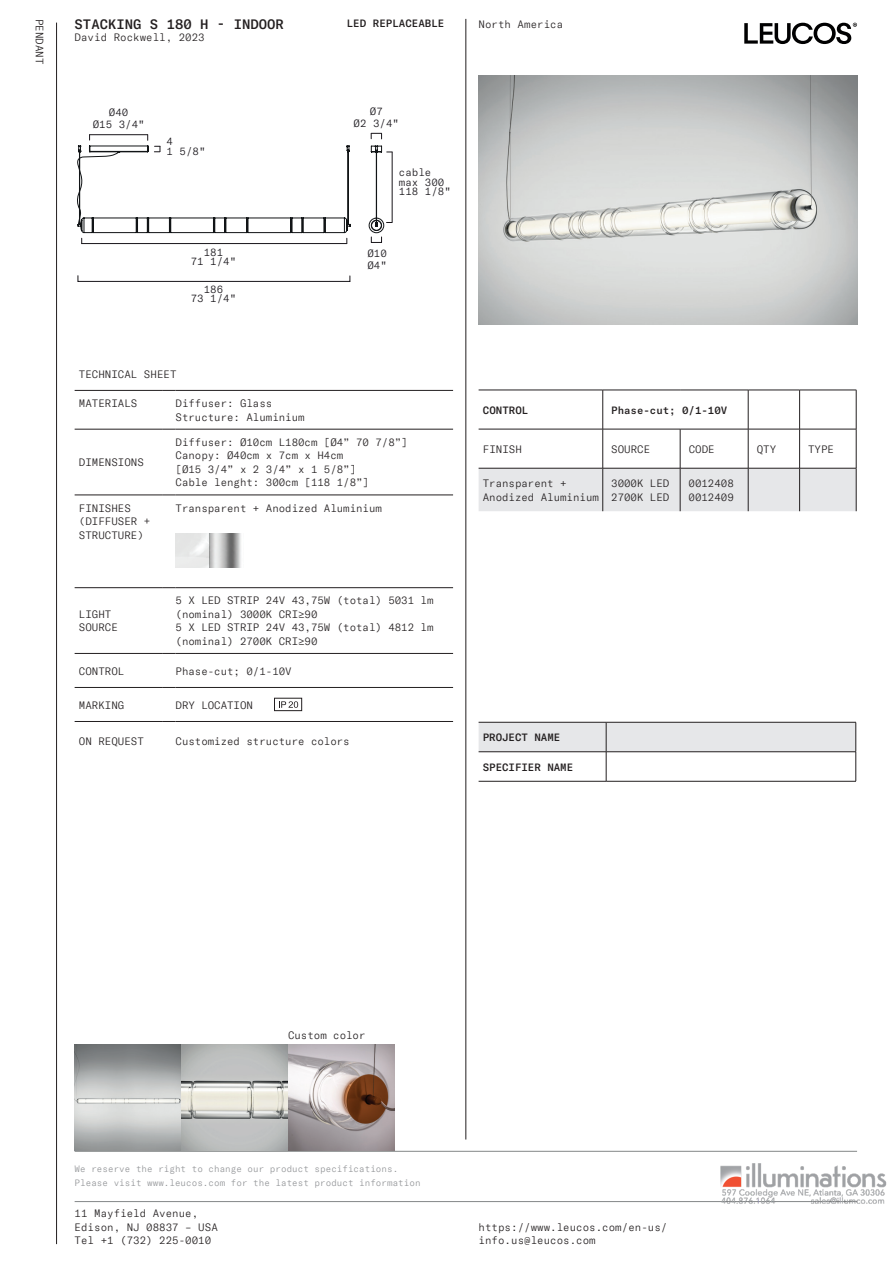
<style>
.page{position:relative;width:893px;height:1263px;background:#fff}
.page>*{position:absolute;margin:0;border:0;box-sizing:border-box;transform-origin:0 0}
.t1{font:500 13.5px "GT America Mono";color:#231f20}
.t2{font:300 10.5px/13.5px "GT America Mono";letter-spacing:-.005em;color:#231f20}
.t3{font:300 10.5px/9.6px "GT America Mono";color:#18151a;text-align:center}
.t4{font:500 10.5px "GT America Mono";letter-spacing:-.005em;color:#231f20}
.t5{font:300 9px/13.5px "GT America Mono";color:#939598}
</style>
<div class="page">
<hr style="left:56px;top:23px;width:1px;height:1221px;background:#231f20">
<hr style="left:466px;top:19px;width:1px;height:1120px;background:#231f20">
<svg style="left:744px;top:23px;width:113px;height:21px"></svg>
<img style="left:56px;top:54px;width:831px;height:1155px">
<p class="t2" style="left:46px;top:19px;width:47px;rotate:90deg">PENDANT</p>
<p class="t1" style="left:75px;top:17px;width:211px">STACKING S 180 H - INDOOR</p>
<p class="t2" style="left:75px;top:31px;width:132px">David Rockwell, 2023</p>
<p class="t4" style="left:347px;top:17px;width:99px">LED REPLACEABLE</p>
<p class="t3" style="left:93px;top:107px;width:54px;line-height:12px">Ø40<br>Ø15 3/4"</p>
<p class="t3" style="left:354px;top:105px;width:47px;line-height:12px">Ø7<br>Ø2 3/4"</p>
<p class="t3" style="left:167px;top:137px;width:41px;text-align:left">4<br>1 5/8"</p>
<p class="t3" style="left:399px;top:168px;width:54px;text-align:left">cable max 300<br>118 1/8"</p>
<p class="t3" style="left:191px;top:247px;width:47px">181<br>71 1/4"</p>
<p class="t3" style="left:191px;top:284px;width:47px">186<br>73 1/4"</p>
<p class="t3" style="left:367px;top:247px;width:21px;line-height:12px;text-align:left">Ø10<br>Ø4"</p>
<p class="t2" style="left:79px;top:367px;width:99px">TECHNICAL SHEET</p>
<p class="t2" style="left:79px;top:397px;width:60px">MATERIALS</p>
<p class="t2" style="left:176px;top:397px;width:131px">Diffuser: Glass<br>Structure: Aluminium</p>
<p class="t2" style="left:79px;top:456px;width:67px">DIMENSIONS</p>
<p class="t2" style="left:176px;top:436px;width:234px">Diffuser: Ø10cm L180cm [Ø4” 70 7/8”]<br>Canopy: Ø40cm x 7cm x H4cm<br>[Ø15 3/4” x 2 3/4” x 1 5/8”]<br>Cable lenght: 300cm [118 1/8”]</p>
<p class="t2" style="left:79px;top:501px;width:73px">FINISHES (DIFFUSER +<br>STRUCTURE)</p>
<p class="t2" style="left:176px;top:501px;width:208px">Transparent + Anodized Aluminium</p>
<p class="t2" style="left:79px;top:608px;width:41px">LIGHT<br>SOURCE</p>
<p class="t2" style="left:176px;top:594px;width:259px">5 X LED STRIP 24V 43,75W (total) 5031 lm (nominal) 3000K CRI≥90<br>5 X LED STRIP 24V 43,75W (total) 4812 lm (nominal) 2700K CRI≥90</p>
<p class="t2" style="left:79px;top:664px;width:47px">CONTROL</p>
<p class="t2" style="left:176px;top:664px;width:118px">Phase-cut; 0/1-10V</p>
<p class="t2" style="left:79px;top:698px;width:47px">MARKING</p>
<p class="t2" style="left:176px;top:698px;width:79px">DRY LOCATION</p>
<p class="t2" style="left:79px;top:735px;width:67px">ON REQUEST</p>
<p class="t2" style="left:176px;top:735px;width:176px">Customized structure colors</p>
<p class="t2" style="left:479px;top:18px;width:86px">North America</p>
<p class="t4" style="left:483px;top:404px;width:47px">CONTROL</p>
<p class="t4" style="left:611px;top:404px;width:118px">Phase-cut; 0/1-10V</p>
<p class="t2" style="left:483px;top:442px;width:41px">FINISH</p>
<p class="t2" style="left:611px;top:442px;width:41px">SOURCE</p>
<p class="t2" style="left:689px;top:442px;width:28px">CODE</p>
<p class="t2" style="left:757px;top:442px;width:21px">QTY</p>
<p class="t2" style="left:808px;top:442px;width:28px">TYPE</p>
<p class="t2" style="left:483px;top:477px;width:118px">Transparent +<br>Anodized Aluminium</p>
<p class="t2" style="left:611px;top:477px;width:60px">3000K LED<br>2700K LED</p>
<p class="t2" style="left:689px;top:477px;width:47px">0012408<br>0012409</p>
<p class="t4" style="left:483px;top:731px;width:79px">PROJECT NAME</p>
<p class="t4" style="left:483px;top:761px;width:92px">SPECIFIER NAME</p>
<p class="t2" style="left:288px;top:1029px;width:79px">Custom color</p>
<p class="t5" style="left:75px;top:1162px;width:347px">We reserve the right to change our product specifications.<br>Please visit www.leucos.com for the latest product information</p>
<p class="t2" style="left:75px;top:1207px;width:145px">11 Mayfield Avenue,<br>Edison, NJ 08837 – USA<br>Tel +1 (732) 225-0010</p>
<p class="t2" style="left:479px;top:1220px;width:190px">https://www.leucos.com/en-us/ info.us@leucos.com</p>
</div>
